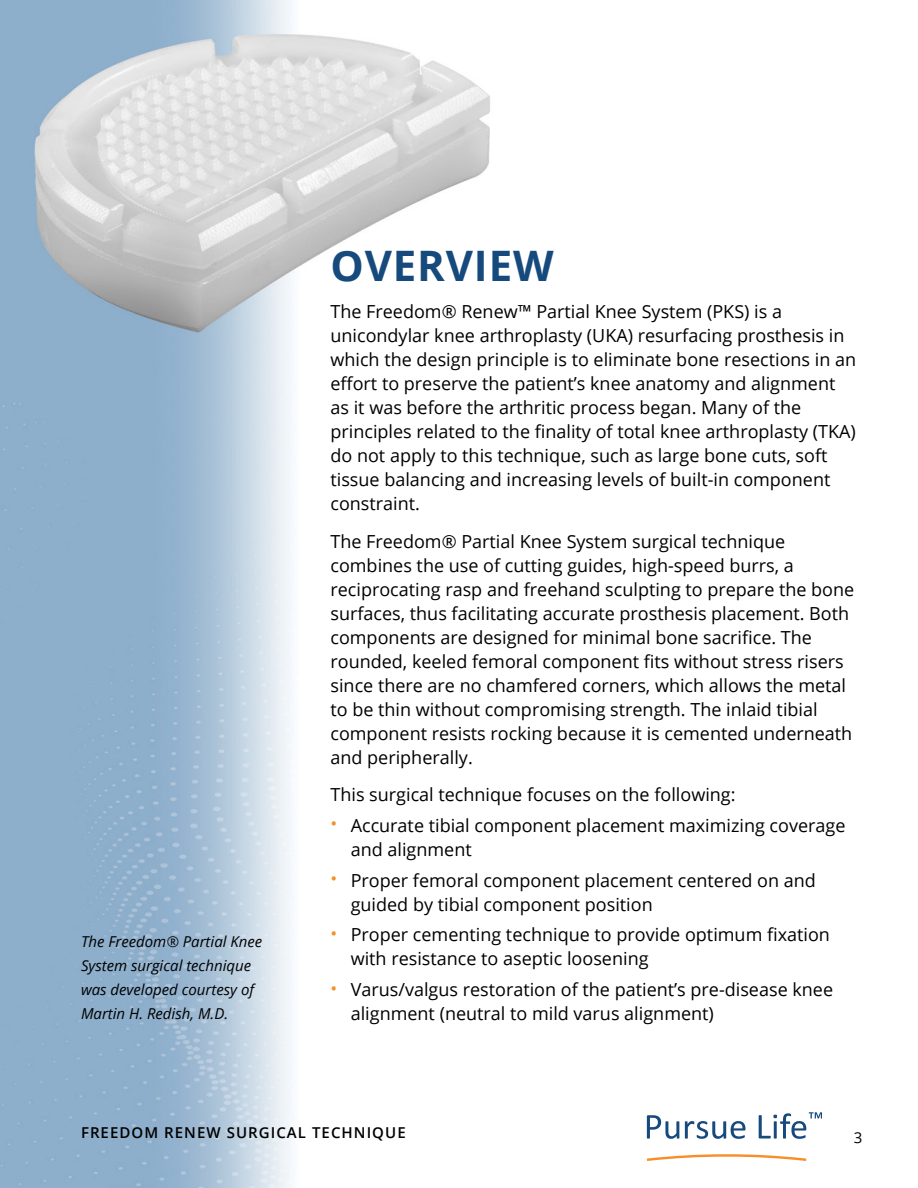
<style>
.page{position:relative;width:918px;height:1188px;background:#fff}
.page>*{position:absolute;margin:0;border:0;box-sizing:border-box;transform-origin:0 0}
.heads{font:700 42px "Open Sans";letter-spacing:.02em;color:#174a7c}
.body_copy__overview{font:18px/24px "Open Sans";color:#000}
.body_copy{font:italic 15px/24px "Open Sans";color:#000}
.t1{font:600 15px "Open Sans";letter-spacing:.07em;color:#000}
.t2{font:15px "Open Sans";color:#000}
.s1{color:#f78e28}
</style>
<div class="page">
<img style="left:0;top:0;width:490px;height:1188px">
<svg style="left:647px;top:1115px;width:32px;height:24px"></svg>
<svg style="left:685px;top:1121px;width:60px;height:18px"></svg>
<svg style="left:759px;top:1112px;width:63px;height:27px"></svg>
<svg style="left:647px;top:1154px;width:159px;height:7px"></svg>
<p class="body_copy" style="left:81px;top:930px;width:183px">The Freedom® Partial Knee<br>System surgical technique was developed courtesy of<br>Martin H. Redish, M.D.</p>
<p class="heads" style="left:330px;top:236px;width:225px">OVERVIEW</p>
<p class="body_copy__overview" style="left:330px;top:299px;width:527px">The Freedom® Renew™ Partial Knee System (PKS) is a unicondylar knee arthroplasty (UKA) resurfacing prosthesis in which the design principle is to eliminate bone resections in an effort to preserve the patient’s knee anatomy and alignment as it was before the arthritic process began. Many of the principles related to the finality of total knee arthroplasty (TKA) do not apply to this technique, such as large bone cuts, soft tissue balancing and increasing levels of built-in component constraint.</p>
<p class="body_copy__overview" style="left:330px;top:529px;width:525px">The Freedom® Partial Knee System surgical technique combines the use of cutting guides, high-speed burrs, a reciprocating rasp and freehand sculpting to prepare the bone surfaces, thus facilitating accurate prosthesis placement. Both components are designed for minimal bone sacrifice. The rounded, keeled femoral component fits without stress risers since there are no chamfered corners, which allows the metal to be thin without compromising strength. The inlaid tibial component resists rocking because it is cemented underneath and peripherally.</p>
<p class="body_copy__overview" style="left:330px;top:782px;width:407px">This surgical technique focuses on the following:</p>
<p class="body_copy__overview" style="left:351px;top:813px;width:496px;text-indent:-20px"><span class="s1">•</span> Accurate tibial component placement maximizing coverage and alignment</p>
<p class="body_copy__overview" style="left:351px;top:868px;width:467px;text-indent:-20px"><span class="s1">•</span> Proper femoral component placement centered on and guided by tibial component position</p>
<p class="body_copy__overview" style="left:351px;top:922px;width:481px;text-indent:-20px"><span class="s1">•</span> Proper cementing technique to provide optimum fixation with resistance to aseptic loosening</p>
<p class="body_copy__overview" style="left:351px;top:977px;width:484px;text-indent:-20px"><span class="s1">•</span> Varus/valgus restoration of the patient’s pre-disease knee alignment (neutral to mild varus alignment)</p>
<p class="t1" style="left:81px;top:1122px;width:326px">FREEDOM RENEW SURGICAL TECHNIQUE</p>
<p class="t2" style="left:854px;top:1127px;width:10px">3</p>
</div>
